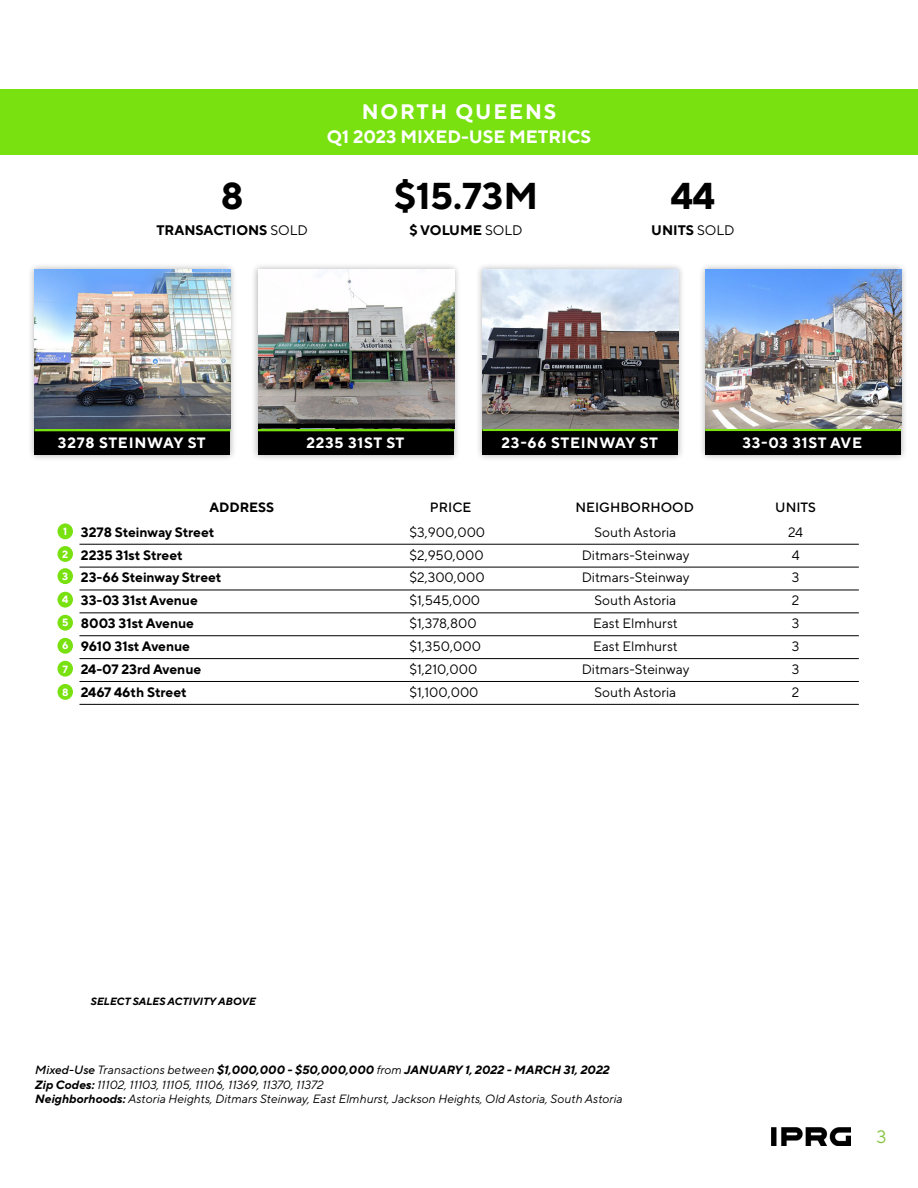
<style>
.page{position:relative;width:918px;height:1188px;background:#fff}
.page>*{position:absolute;margin:0;border:0;box-sizing:border-box;transform-origin:0 0}
.t1{font:700 37.35px "TT Norms Pro";color:#000}
.t2{font:700 21px "TT Norms Pro";letter-spacing:.09em;color:#fff}
.t3{font:700 18px "TT Norms Pro";color:#fff}
.t4{font:18px "TT Norms Pro";color:#85c441}
.t5{font:700 15px "TT Norms Pro";letter-spacing:.05em;color:#fff}
.t6{font:700 13.8px "TT Norms Pro";color:#000}
.t7{font:13.65px "TT Norms Pro";color:#000}
.t8{font:700 13.65px "TT Norms Pro";color:#000}
.t9{font:500 13.5px "TT Norms Pro";color:#000}
.t10{font:700 13.5px "TT Norms Pro";color:#000}
.t11{font:italic 12px "TT Norms Pro";color:#000}
.t12{font:italic 700 12px "TT Norms Pro";color:#000}
.t13{font:italic 700 10.5px "TT Norms Pro";color:#000}
.t14{font:700 10.5px "TT Norms Pro";color:#fff}
.s1{font-weight:400}
.s2{font-weight:500}
.s3{font-weight:700}
</style>
<div class="page">
<img style="left:772px;top:1127px;width:78px;height:19px">
<div style="left:0;top:90px;width:918px;height:65px;background:#78e10f"></div>
<div style="left:27px;top:262px;width:211px;height:200px;background:#000;opacity:.31"></div>
<div style="left:35px;top:270px;width:195px;height:185px;background:#000"></div>
<hr style="left:35px;top:428px;width:195px;height:3px;background:#78e10f">
<img style="left:35px;top:270px;width:195px;height:158px">
<div style="left:251px;top:262px;width:210px;height:200px;background:#000;opacity:.31"></div>
<div style="left:258px;top:270px;width:196px;height:185px;background:#000"></div>
<hr style="left:258px;top:428px;width:196px;height:3px;background:#78e10f">
<img style="left:258px;top:270px;width:196px;height:154px">
<div style="left:475px;top:262px;width:211px;height:200px;background:#000;opacity:.31"></div>
<div style="left:482px;top:270px;width:196px;height:185px;background:#000"></div>
<hr style="left:482px;top:428px;width:196px;height:3px;background:#78e10f">
<img style="left:482px;top:270px;width:196px;height:158px">
<div style="left:698px;top:262px;width:210px;height:200px;background:#000;opacity:.31"></div>
<div style="left:705px;top:270px;width:196px;height:185px;background:#000"></div>
<hr style="left:705px;top:428px;width:196px;height:3px;background:#78e10f">
<img style="left:705px;top:270px;width:196px;height:158px">
<hr style="left:79px;top:544px;width:780px;height:1px;background:#000">
<hr style="left:79px;top:567px;width:780px;height:1px;background:#000">
<hr style="left:79px;top:590px;width:780px;height:1px;background:#000">
<hr style="left:79px;top:613px;width:780px;height:1px;background:#000">
<hr style="left:79px;top:635px;width:780px;height:1px;background:#000">
<hr style="left:79px;top:658px;width:780px;height:1px;background:#000">
<hr style="left:79px;top:681px;width:780px;height:1px;background:#000">
<hr style="left:79px;top:704px;width:780px;height:1px;background:#000">
<div style="left:57px;top:523px;width:16px;height:16px;background:#78e10f;border-radius:50%"></div>
<div style="left:57px;top:546px;width:16px;height:16px;background:#78e10f;border-radius:50%"></div>
<div style="left:57px;top:568px;width:16px;height:16px;background:#78e10f;border-radius:50%"></div>
<div style="left:57px;top:592px;width:16px;height:16px;background:#78e10f;border-radius:50%"></div>
<div style="left:57px;top:615px;width:16px;height:16px;background:#78e10f;border-radius:50%"></div>
<div style="left:57px;top:638px;width:16px;height:16px;background:#78e10f;border-radius:50%"></div>
<div style="left:57px;top:661px;width:16px;height:16px;background:#78e10f;border-radius:50%"></div>
<div style="left:57px;top:684px;width:16px;height:16px;background:#78e10f;border-radius:50%"></div>
<p class="t1" style="left:221px;top:171px;width:24px">8</p>
<p class="t6" style="left:156px;top:221px;width:153px">TRANSACTIONS <span class="s1">SOLD</span></p>
<p class="t2" style="left:362px;top:98px;width:196px">NORTH QUEENS</p>
<p class="t3" style="left:327px;top:125px;width:266px">Q1 2023 MIXED-USE METRICS</p>
<p class="t1" style="left:394px;top:171px;width:145px">$15.73M</p>
<p class="t6" style="left:410px;top:221px;width:115px">$ VOLUME <span class="s1">SOLD</span></p>
<p class="t1" style="left:671px;top:171px;width:46px">44</p>
<p class="t6" style="left:651px;top:221px;width:85px">UNITS <span class="s1">SOLD</span></p>
<p class="t5" style="left:58px;top:433px;width:149px">3278 STEINWAY ST</p>
<p class="t5" style="left:306px;top:433px;width:100px">2235 31ST ST</p>
<p class="t5" style="left:502px;top:433px;width:158px">23-66 STEINWAY ST</p>
<p class="t5" style="left:742px;top:433px;width:121px">33-03 31ST AVE</p>
<p class="t14" style="left:63px;top:524px;width:6px">1</p>
<p class="t14" style="left:62px;top:547px;width:8px">2</p>
<p class="t14" style="left:62px;top:570px;width:8px">3</p>
<p class="t14" style="left:62px;top:593px;width:8px">4</p>
<p class="t14" style="left:62px;top:616px;width:8px">5</p>
<p class="t14" style="left:62px;top:639px;width:8px">6</p>
<p class="t14" style="left:62px;top:662px;width:7px">7</p>
<p class="t14" style="left:62px;top:685px;width:8px">8</p>
<p class="t10" style="left:210px;top:499px;width:66px">ADDRESS</p>
<p class="t9" style="left:430px;top:499px;width:43px">PRICE</p>
<p class="t9" style="left:576px;top:499px;width:120px">NEIGHBORHOOD</p>
<p class="t8" style="left:81px;top:523px;width:135px">3278 Steinway Street</p>
<p class="t8" style="left:81px;top:546px;width:103px">2235 31st Street</p>
<p class="t8" style="left:81px;top:569px;width:142px">23-66 Steinway Street</p>
<p class="t8" style="left:81px;top:592px;width:118px">33-03 31st Avenue</p>
<p class="t8" style="left:81px;top:615px;width:115px">8003 31st Avenue</p>
<p class="t8" style="left:81px;top:637px;width:111px">9610 31st Avenue</p>
<p class="t8" style="left:81px;top:660px;width:122px">24-07 23rd Avenue</p>
<p class="t8" style="left:81px;top:683px;width:107px">2467 46th Street</p>
<p class="t7" style="left:410px;top:523px;width:77px">$3,900,000</p>
<p class="t7" style="left:410px;top:546px;width:76px">$2,950,000</p>
<p class="t7" style="left:410px;top:569px;width:77px">$2,300,000</p>
<p class="t7" style="left:410px;top:592px;width:72px">$1,545,000</p>
<p class="t7" style="left:410px;top:615px;width:69px">$1,378,800</p>
<p class="t7" style="left:410px;top:638px;width:73px">$1,350,000</p>
<p class="t7" style="left:410px;top:661px;width:69px">$1,210,000</p>
<p class="t7" style="left:410px;top:684px;width:71px">$1,100,000</p>
<p class="t7" style="left:595px;top:523px;width:83px">South Astoria</p>
<p class="t7" style="left:582px;top:546px;width:109px">Ditmars-Steinway</p>
<p class="t7" style="left:582px;top:569px;width:109px">Ditmars-Steinway</p>
<p class="t7" style="left:595px;top:592px;width:83px">South Astoria</p>
<p class="t7" style="left:593px;top:615px;width:86px">East Elmhurst</p>
<p class="t7" style="left:593px;top:638px;width:86px">East Elmhurst</p>
<p class="t7" style="left:582px;top:661px;width:109px">Ditmars-Steinway</p>
<p class="t7" style="left:595px;top:684px;width:83px">South Astoria</p>
<p class="t9" style="left:775px;top:499px;width:42px">UNITS</p>
<p class="t7" style="left:788px;top:523px;width:17px">24</p>
<p class="t7" style="left:792px;top:546px;width:9px">4</p>
<p class="t7" style="left:792px;top:569px;width:9px">3</p>
<p class="t7" style="left:792px;top:592px;width:9px">2</p>
<p class="t7" style="left:792px;top:615px;width:9px">3</p>
<p class="t7" style="left:792px;top:638px;width:9px">3</p>
<p class="t7" style="left:792px;top:661px;width:9px">3</p>
<p class="t7" style="left:792px;top:684px;width:9px">2</p>
<p class="t13" style="left:90px;top:994px;width:167px">SELECT SALES ACTIVITY ABOVE</p>
<p class="t12" style="left:35px;top:1062px;width:576px"><span class="s2">Mixed-Use</span> <span class="s1">Transactions between</span> $1,000,000 - $50,000,000 <span class="s1">from</span> JANUARY 1, 2022 - MARCH 31, 2022</p>
<p class="t11" style="left:35px;top:1077px;width:290px"><span class="s3">Zip Codes:</span> 11102, 11103, 11105, 11106, 11369, 11370, 11372</p>
<p class="t11" style="left:35px;top:1091px;width:589px"><span class="s3">Neighborhoods:</span> Astoria Heights, Ditmars Steinway, East Elmhurst, Jackson Heights, Old Astoria, South Astoria</p>
<h3 class="t4" style="left:876px;top:1125px;width:12px">3</h3>
</div>
